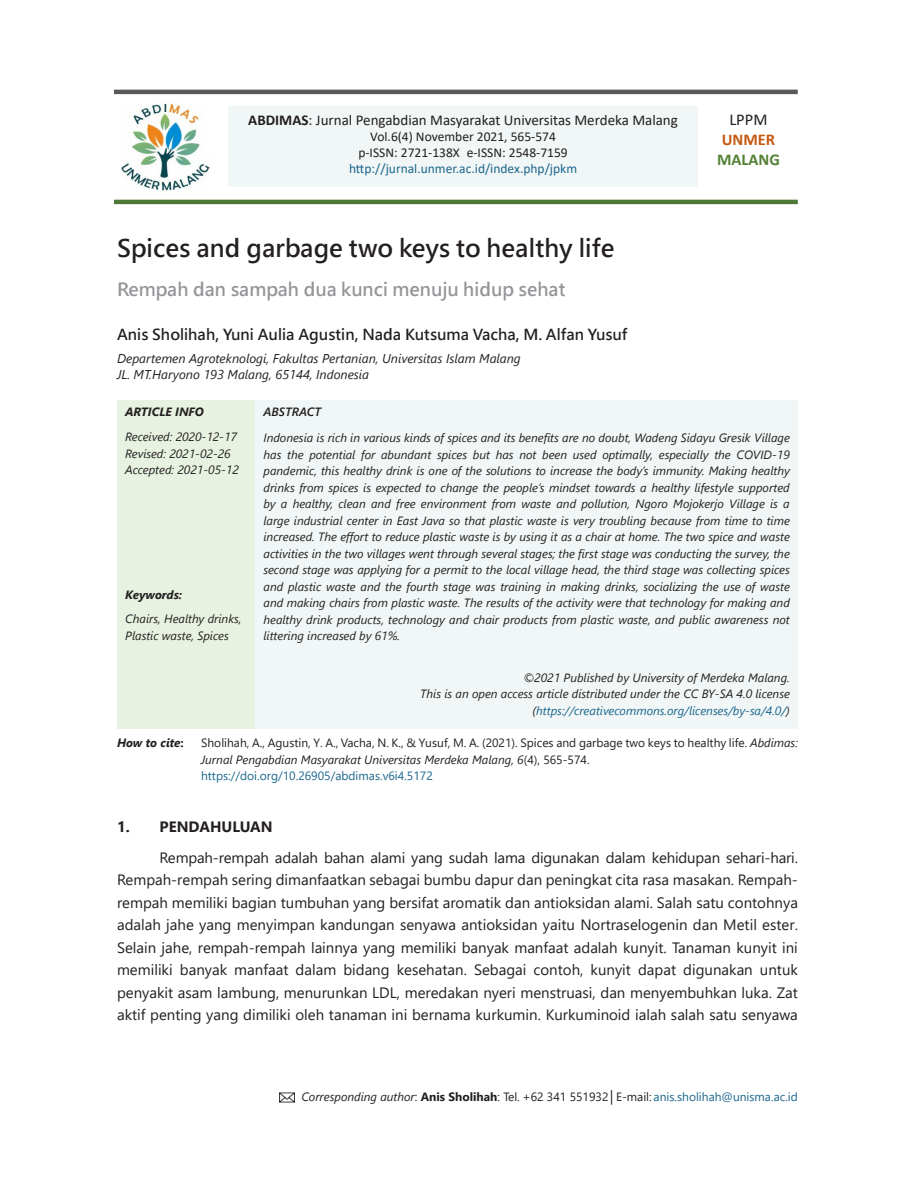
<style>
.page{position:relative;width:915px;height:1191px;background:#fff}
.page>*{position:absolute;margin:0;border:0;box-sizing:border-box;transform-origin:0 0}
.t1{font:24px "Microsoft Jheng Hei UI Bold";color:#231f20}
.t2{font:18px "Microsoft Jheng Hei UI Bold";color:#939598}
.t3{font:700 16.5px "Calibri";color:#538135}
.t4{font:700 16.5px "Calibri";color:#c45911}
.t5{font:16.5px "Calibri";color:#231f20}
.t6{font:15px/22.5px "Segoe UI";color:#231f20;text-align:justify}
.t7{font:15px "Microsoft Jheng Hei UI Bold";color:#231f20}
.t8{font:15px "Calibri";color:#231f20}
.t9{font:700 15px "Segoe UI";color:#231f20}
.t10{font:13.5px/16.2px "Calibri";color:#231f20;text-align:center}
.t11{font:13.5px "Calibri";color:#1b668c}
.t12{font:italic 12.75px/15.3px "Segoe UI";color:#231f20}
.t13{font:italic 12px/16.5px "Segoe UI";color:#231f20}
.t14{font:12px/16.5px "Segoe UI";color:#231f20}
.t15{font:12px "Segoe UI";color:#1b668c}
.t16{font:italic 700 12px "Segoe UI";color:#231f20}
.t17{font:italic 600 12px "Segoe UI";color:#231f20}
.s1{font-weight:700}
.s2{color:#1b668c}
.s3{font-style:normal}
.s4{font-style:italic}
.s5{font-style:italic;color:#231f20}
.s6{color:#231f20}
.s7{font-weight:700;color:#231f20}
.s8{font-family:"Arial";color:#231f20}
</style>
<div class="page">
<div style="left:229px;top:106px;width:469px;height:81px;background:#f1f6f6"></div>
<img style="left:121px;top:103px;width:89px;height:88px">
<hr style="left:114px;top:90px;width:683px;height:4px;background:#595959">
<hr style="left:114px;top:200px;width:683px;height:4px;background:#4e7837">
<div style="left:117px;top:400px;width:138px;height:328px;background:#e7f2e1"></div>
<div style="left:255px;top:400px;width:542px;height:328px;background:#f1f6f6"></div>
<img style="left:279px;top:1092px;width:16px;height:11px">
<p class="t8" style="left:248px;top:109px;width:431px"><span class="s1">ABDIMAS</span>: Jurnal Pengabdian Masyarakat Universitas Merdeka Malang</p>
<p class="t10" style="left:358px;top:128px;width:211px">Vol.6(4) November 2021, 565-574 p-ISSN: 2721-138X e-ISSN: 2548-7159</p>
<p class="t11" style="left:349px;top:159px;width:229px">http://jurnal.unmer.ac.id/index.php/jpkm</p>
<h3 class="t5" style="left:729px;top:108px;width:40px">LPPM</h3>
<h3 class="t4" style="left:721px;top:128px;width:55px">UNMER</h3>
<h3 class="t3" style="left:716px;top:147px;width:64px">MALANG</h3>
<h1 class="t1" style="left:117px;top:233px;width:498px">Spices and garbage two keys to healthy life</h1>
<h2 class="t2" style="left:117px;top:278px;width:450px">Rempah dan sampah dua kunci menuju hidup sehat</h2>
<p class="t7" style="left:117px;top:325px;width:511px">Anis Sholihah, Yuni Aulia Agustin, Nada Kutsuma Vacha, M. Alfan Yusuf</p>
<p class="t12" style="left:117px;top:349px;width:405px">Departemen Agroteknologi, Fakultas Pertanian, Universitas Islam Malang<br>JL. MT.Haryono 193 Malang, 65144, Indonesia</p>
<p class="t16" style="left:125px;top:400px;width:80px">ARTICLE INFO</p>
<p class="t13" style="left:125px;top:427px;width:115px">Received: 2020-12-17<br>Revised: 2021-02-26<br>Accepted: 2021-05-12</p>
<p class="t17" style="left:263px;top:400px;width:59px">ABSTRACT</p>
<p class="t13" style="left:263px;top:428px;width:527px;text-align:justify">Indonesia is rich in various kinds of spices and its benefits are no doubt, Wadeng Sidayu Gresik Village has the potential for abundant spices but has not been used optimally, especially the COVID-19 pandemic, this healthy drink is one of the solutions to increase the body’s immunity. Making healthy drinks from spices is expected to change the people’s mindset towards a healthy lifestyle supported by a healthy, clean and free environment from waste and pollution, Ngoro Mojokerjo Village is a large industrial center in East Java so that plastic waste is very troubling because from time to time increased. The effort to reduce plastic waste is by using it as a chair at home. The two spice and waste activities in the two villages went through several stages; the first stage was conducting the survey, the second stage was applying for a permit to the local village head, the third stage was collecting spices and plastic waste and the fourth stage was training in making drinks, socializing the use of waste and making chairs from plastic waste. The results of the activity were that technology for making and healthy drink products, technology and chair products from plastic waste, and public awareness not littering increased by 61%.</p>
<p class="t13" style="left:420px;top:667px;width:371px;text-align:right">©2021 Published by University of Merdeka Malang.<br>This is an open access article distributed under the CC BY-SA 4.0 license (<span class="s2">https://creativecommons.org/licenses/by-sa/4.0/</span>)</p>
<p class="t16" style="left:125px;top:583px;width:59px">Keywords:</p>
<p class="t13" style="left:125px;top:609px;width:118px">Chairs, Healthy drinks,<br>Plastic waste, Spices</p>
<p class="t16" style="left:117px;top:731px;width:68px">How to cite<span class="s3">:</span></p>
<p class="t14" style="left:201px;top:733px;width:598px">Sholihah, A., Agustin, Y. A., Vacha, N. K., &amp; Yusuf, M. A. (2021). Spices and garbage two keys to healthy life. <span class="s4">Abdimas:<br>Jurnal Pengabdian Masyarakat Universitas Merdeka Malang, 6</span>(4), 565-574. <span class="s2">https://doi.org/10.26905/abdimas.v6i4.5172</span></p>
<p class="t9" style="left:117px;top:812px;width:157px">1. PENDAHULUAN</p>
<p class="t6" style="left:117px;top:845px;width:682px;text-indent:43px">Rempah-rempah adalah bahan alami yang sudah lama digunakan dalam kehidupan sehari-hari.<br>Rempah-rempah sering dimanfaatkan sebagai bumbu dapur dan peningkat cita rasa masakan. Rempah&shy;rempah memiliki bagian tumbuhan yang bersifat aromatik dan antioksidan alami. Salah satu contohnya adalah jahe yang menyimpan kandungan senyawa antioksidan yaitu Nortraselogenin dan Metil ester.<br>Selain jahe, rempah-rempah lainnya yang memiliki banyak manfaat adalah kunyit. Tanaman kunyit ini memiliki banyak manfaat dalam bidang kesehatan. Sebagai contoh, kunyit dapat digunakan untuk penyakit asam lambung, menurunkan LDL, meredakan nyeri menstruasi, dan menyembuhkan luka. Zat aktif penting yang dimiliki oleh tanaman ini bernama kurkumin. Kurkuminoid ialah salah satu senyawa</p>
<p class="t15" style="left:301px;top:1085px;width:498px"><span class="s5">Corresponding author</span><span class="s6">:</span> <span class="s7">Anis Sholihah</span><span class="s6">: Tel. +62 341 551932</span><span class="s8">│</span><span class="s6">E-mail:</span> anis.sholihah@unisma.ac.id</p>
</div>
